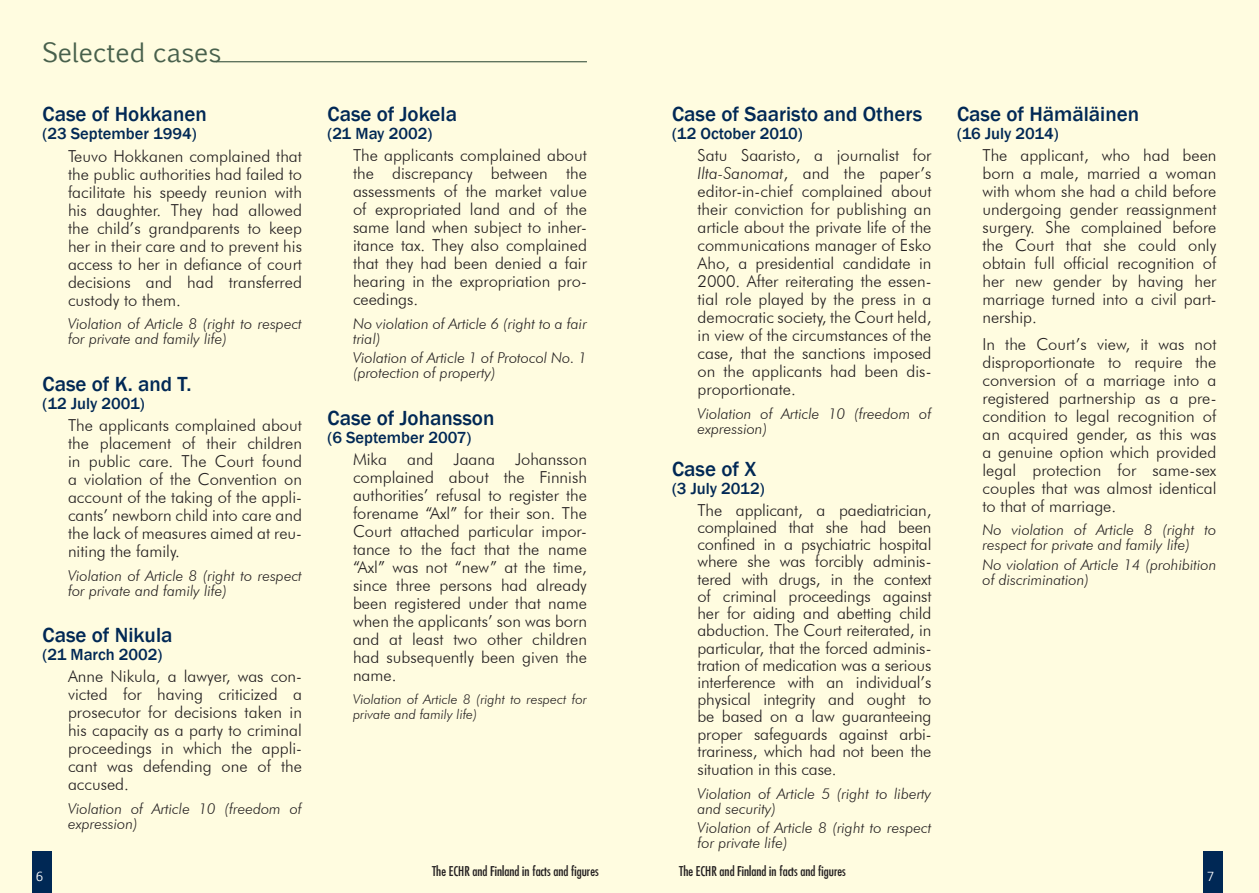
<style>
.page{position:relative;width:1259px;height:893px;background:#fffce0}
.page>*{position:absolute;margin:0;border:0;box-sizing:border-box;transform-origin:0 0}
.t1{font:25.5px "Euphemia CAS";color:#48604c}
.t2{font:500 21px "Franklin Gothic";color:#002855}
.t3{font:300 16.5px/18px "Futura BT";color:#231f20;text-align:justify}
.t4{font:500 16.5px "Franklin Gothic";color:#002855}
.t5{font:italic 300 15px/15px "Futura BT";color:#231f20}
.t6{font:italic 300 13.5px/15px "Futura BT";color:#231f20}
.t7{font:condensed 13.2px "Futura";color:#231f20}
.t8{font:12px "Euphemia CAS";color:#fff}
.s1{font-style:italic}
</style>
<div class="page">
<div style="left:1203px;top:852px;width:19px;height:41px;background:#002855"></div>
<div style="left:32px;top:852px;width:19px;height:41px;background:#002855"></div>
<hr style="left:216px;top:61px;width:371px;height:1px;background:#48604c">
<h1 class="t1" style="left:43px;top:34px;width:180px">Selected cases</h1>
<p class="t2" style="left:43px;top:101px;width:166px">Case of Hokkanen</p>
<p class="t4" style="left:43px;top:124px;width:156px">(23 September 1994)</p>
<p class="t3" style="left:68px;top:147px;width:235px">Teuvo Hokkanen complained that the public authorities had failed to facilitate his speedy reunion with his daughter. They had allowed the child’s grandparents to keep her in their care and to prevent his access to her in defiance of court decisions and had transferred custody to them.</p>
<p class="t5" style="left:68px;top:316px;width:235px">Violation of Article 8 (right to respect for private and family life)</p>
<p class="t2" style="left:43px;top:371px;width:151px">Case of K. and T.</p>
<p class="t4" style="left:43px;top:393px;width:104px">(12 July 2001)</p>
<p class="t3" style="left:68px;top:416px;width:235px">The applicants complained about the placement of their children in public care. The Court found a violation of the Convention on account of the taking of the appli&shy;cants’ newborn child into care and the lack of measures aimed at reu&shy;niting the family.</p>
<p class="t5" style="left:68px;top:568px;width:235px">Violation of Article 8 (right to respect for private and family life)</p>
<p class="t2" style="left:43px;top:622px;width:131px">Case of Nikula</p>
<p class="t4" style="left:43px;top:644px;width:121px">(21 March 2002)</p>
<p class="t3" style="left:68px;top:667px;width:235px">Anne Nikula, a lawyer, was con&shy;victed for having criticized a prosecutor for decisions taken in his capacity as a party to criminal proceedings in which the appli&shy;cant was defending one of the accused.</p>
<p class="t5" style="left:68px;top:801px;width:235px">Violation of Article 10 (freedom of expression)</p>
<p class="t2" style="left:327px;top:101px;width:131px">Case of Jokela</p>
<p class="t4" style="left:327px;top:123px;width:106px">(21 May 2002)</p>
<p class="t3" style="left:353px;top:146px;width:235px">The applicants complained about the discrepancy between the assessments of the market value of expropriated land and of the same land when subject to inher&shy;itance tax. They also complained that they had been denied a fair hearing in the expropriation pro&shy;ceedings.</p>
<p class="t5" style="left:353px;top:316px;width:235px">No violation of Article 6 (right to a fair trial)</p>
<p class="t5" style="left:353px;top:350px;width:235px">Violation of Article 1 of Protocol No. 1 (protection of property)</p>
<p class="t2" style="left:327px;top:405px;width:168px">Case of Johansson</p>
<p class="t4" style="left:327px;top:427px;width:145px">(6 September 2007)</p>
<p class="t3" style="left:353px;top:450px;width:235px">Mika and Jaana Johansson complained about the Finnish authorities’ refusal to register the forename “Axl” for their son. The Court attached particular impor&shy;tance to the fact that the name “Axl” was not “new” at the time, since three persons had already been registered under that name when the applicants’ son was born and at least two other children had subsequently been given the name.</p>
<p class="t6" style="left:353px;top:692px;width:235px">Violation of Article 8 (right to respect for private and family life)</p>
<p class="t2" style="left:672px;top:101px;width:252px">Case of Saaristo and Others</p>
<p class="t4" style="left:672px;top:123px;width:132px">(12 October 2010)</p>
<p class="t3" style="left:697px;top:146px;width:235px">Satu Saaristo, a journalist for <span class="s1">Ilta-Sanomat</span>, and the paper’s editor-in-chief complained about their conviction for publishing an article about the private life of the communications manager of Esko Aho, a presidential candidate in 2000. After reiterating the essen&shy;tial role played by the press in a democratic society, the Court held, in view of the circumstances of the case, that the sanctions imposed on the applicants had been dis&shy;proportionate.</p>
<p class="t5" style="left:697px;top:406px;width:235px">Violation of Article 10 (freedom of expression)</p>
<p class="t2" style="left:672px;top:456px;width:86px">Case of X</p>
<p class="t4" style="left:672px;top:478px;width:94px">(3 July 2012)</p>
<p class="t3" style="left:697px;top:501px;width:235px;line-height:17.2px">The applicant, a paediatrician, complained that she had been confined in a psychiatric hospital where she was forcibly adminis&shy;tered with drugs, in the context of criminal proceedings against her for aiding and abetting child abduction. The Court reiterated, in particular, that the forced adminis&shy;tration of medication was a serious interference with an individual’s physical integrity and ought to be based on a law guaranteeing proper safeguards against arbi&shy;trariness, which had not been the situation in this case.</p>
<p class="t5" style="left:697px;top:786px;width:235px">Violation of Article 5 (right to liberty and security)</p>
<p class="t5" style="left:697px;top:820px;width:235px">Violation of Article 8 (right to respect for private life)</p>
<p class="t2" style="left:957px;top:101px;width:184px">Case of Hämäläinen</p>
<p class="t4" style="left:957px;top:123px;width:103px">(16 July 2014)</p>
<p class="t3" style="left:982px;top:146px;width:235px">The applicant, who had been born a male, married a woman with whom she had a child before undergoing gender reassignment surgery. She complained before the Court that she could only obtain full official recognition of her new gender by having her marriage turned into a civil part&shy;nership.</p>
<p class="t3" style="left:982px;top:335px;width:235px">In the Court’s view, it was not disproportionate to require the conversion of a marriage into a registered partnership as a pre&shy;condition to legal recognition of an acquired gender, as this was a genuine option which provided legal protection for same-sex couples that was almost identical to that of marriage.</p>
<p class="t5" style="left:982px;top:522px;width:235px">No violation of Article 8 (right to respect for private and family life)</p>
<p class="t5" style="left:982px;top:557px;width:235px">No violation of Article 14 (prohibition of discrimination)</p>
<p class="t7" style="left:432px;top:863px;width:168px">The ECHR and Finland in facts and figures</p>
<p class="t7" style="left:679px;top:863px;width:168px">The ECHR and Finland in facts and figures</p>
<p class="t8" style="left:36px;top:868px;width:8px">6</p>
<p class="t8" style="left:1207px;top:868px;width:8px">7</p>
</div>
